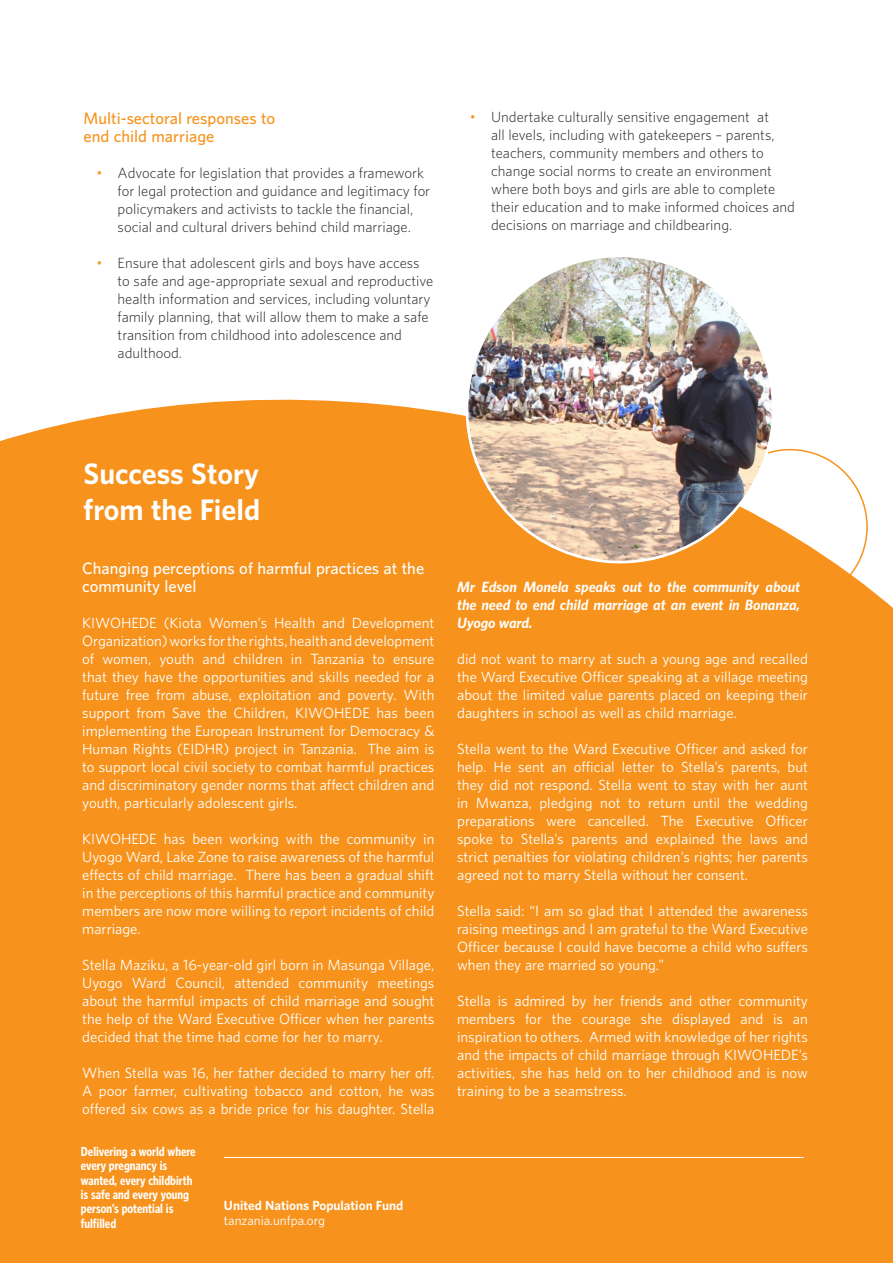
<style>
.page{position:relative;width:893px;height:1263px;background:#fff}
.page>*{position:absolute;margin:0;border:0;box-sizing:border-box;transform-origin:0 0}
.subtitles{font:700 27px "UNFPA";color:#fff}
.subtitles-2{font:600 15px/18px "UNFPA";color:#fff}
.subtitles-3{font:600 15px/18px "UNFPA";color:#f7931d}
.body{font:13.5px/18px "UNFPA Text";color:#fff;text-align:justify}
.t1{font:300 13.5px/18px "UNFPA";color:#231f20}
.photo_caption{font:italic 700 13.5px/18px "UNFPA";letter-spacing:-.01em;color:#fff;text-align:justify}
.t2{font:700 condensed 12px/14.4px "UNFPA";color:#fff}
.t3{font:700 12px "UNFPA";color:#fff}
.t4{font:12px "UNFPA Text";color:#fff}
.s1{color:#f7981d}
</style>
<div class="page">
<div style="left:0;top:399px;width:893px;height:864px;background:#f7931d"></div>
<img style="left:467px;top:256px;width:306px;height:306px;border-radius:153px">
<hr style="left:224px;top:1157px;width:580px;height:1px;background:#fff">
<p class="subtitles-3" style="left:84px;top:109px;width:193px">Multi-sectoral responses to end child marriage</p>
<p class="t1" style="left:118px;top:164px;width:314px;text-indent:-21px"><span class="s1">•</span> Advocate for legislation that provides a framework for legal protection and guidance and legitimacy for policymakers and activists to tackle the financial, social and cultural drivers behind child marriage.</p>
<p class="t1" style="left:118px;top:254px;width:317px;text-indent:-21px"><span class="s1">•</span> Ensure that adolescent girls and boys have access to safe and age-appropriate sexual and reproductive health information and services, including voluntary family planning, that will allow them to make a safe transition from childhood into adolescence and adulthood.</p>
<p class="t1" style="left:491px;top:108px;width:305px;text-indent:-21px"><span class="s1">•</span> Undertake culturally sensitive engagement at<br>all levels, including with gatekeepers – parents, teachers, community members and others to change social norms to create an environment where both boys and girls are able to complete their education and to make informed choices and decisions on marriage and childbearing.</p>
<p class="subtitles" style="left:84px;top:456px;width:177px">Success Story</p>
<p class="subtitles" style="left:84px;top:492px;width:178px">from the Field</p>
<p class="subtitles-2" style="left:82px;top:559px;width:344px">Changing perceptions of harmful practices at the community level</p>
<p class="body" style="left:82px;top:614px;width:354px">KIWOHEDE (Kiota Women’s Health and Development Organization) works for the rights, health and development of women, youth and children in Tanzania to ensure that they have the opportunities and skills needed for a future free from abuse, exploitation and poverty. With support from Save the Children, KIWOHEDE has been implementing the European Instrument for Democracy &amp; Human Rights (EIDHR) project in Tanzania. The aim is to support local civil society to combat harmful practices and discriminatory gender norms that affect children and youth, particularly adolescent girls.</p>
<p class="body" style="left:82px;top:830px;width:354px">KIWOHEDE has been working with the community in Uyogo Ward, Lake Zone to raise awareness of the harmful effects of child marriage. There has been a gradual shift in the perceptions of this harmful practice and community members are now more willing to report incidents of child marriage.</p>
<p class="body" style="left:82px;top:956px;width:354px">Stella Maziku, a 16-year-old girl born in Masunga Village, Uyogo Ward Council, attended community meetings about the harmful impacts of child marriage and sought the help of the Ward Executive Officer when her parents decided that the time had come for her to marry.</p>
<p class="body" style="left:82px;top:1064px;width:354px">When Stella was 16, her father decided to marry her off.<br>A poor farmer, cultivating tobacco and cotton, he was offered six cows as a bride price for his daughter. Stella</p>
<p class="t2" style="left:81px;top:1144px;width:116px">Delivering a world where every pregnancy is wanted, every childbirth is safe and every young person’s potential is fulfilled</p>
<p class="t3" style="left:224px;top:1197px;width:181px">United Nations Population Fund</p>
<p class="t4" style="left:224px;top:1212px;width:103px">tanzania.unfpa.org</p>
<p class="photo_caption" style="left:457px;top:578px;width:345px">Mr Edson Monela speaks out to the community about the need to end child marriage at an event in Bonanza, Uyogo ward.</p>
<p class="body" style="left:457px;top:650px;width:352px">did not want to marry at such a young age and recalled the Ward Executive Officer speaking at a village meeting about the limited value parents placed on keeping their daughters in school as well as child marriage.</p>
<p class="body" style="left:457px;top:740px;width:352px">Stella went to the Ward Executive Officer and asked for help. He sent an official letter to Stella’s parents, but they did not respond. Stella went to stay with her aunt in Mwanza, pledging not to return until the wedding preparations were cancelled. The Executive Officer spoke to Stella’s parents and explained the laws and strict penalties for violating children’s rights; her parents agreed not to marry Stella without her consent.</p>
<p class="body" style="left:457px;top:902px;width:352px">Stella said: “I am so glad that I attended the awareness raising meetings and I am grateful to the Ward Executive Officer because I could have become a child who suffers when they are married so young.”</p>
<p class="body" style="left:457px;top:992px;width:352px">Stella is admired by her friends and other community members for the courage she displayed and is an inspiration to others. Armed with knowledge of her rights and the impacts of child marriage through KIWOHEDE’s activities, she has held on to her childhood and is now training to be a seamstress.</p>
</div>
